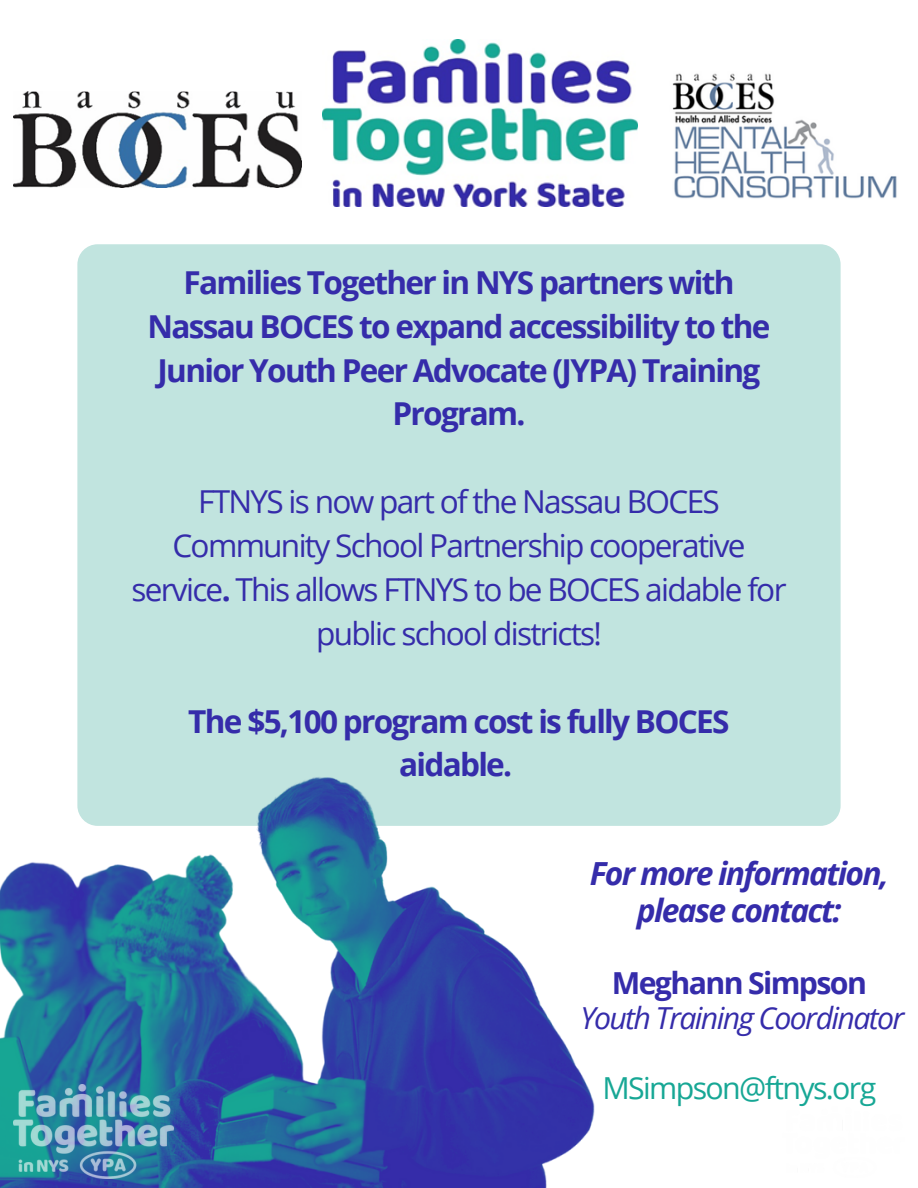
<style>
.page{position:relative;width:918px;height:1188px;background:#fff}
.page>*{position:absolute;margin:0;border:0;box-sizing:border-box;transform-origin:0 0}
.t1{font:italic 700 31.8px "Open Sans";letter-spacing:-.055em;color:#352caa}
.t2{font:700 31.65px/43.8px "Open Sans";letter-spacing:-.055em;color:#352caa;text-align:center}
.t3{font:31.65px/43.8px "Open Sans";letter-spacing:-.055em;color:#352caa;text-align:center}
.t4{font:italic 30.3px "Open Sans";letter-spacing:-.055em;color:#352caa}
.t5{font:30.3px "Open Sans";letter-spacing:-.055em;color:#17a795}
.t6{font:700 30.3px "Open Sans";letter-spacing:-.055em;color:#352caa}
.s1{font-weight:700}
</style>
<div class="page">
<div style="left:77px;top:244px;width:764px;height:582px;background:#c1e4df;border-radius:20px"></div>
<img style="left:0;top:741px;width:595px;height:447px">
<img style="left:13px;top:1085px;width:160px;height:93px">
<img style="left:13px;top:92px;width:288px;height:95px">
<img style="left:322px;top:40px;width:315px;height:166px">
<img style="left:672px;top:73px;width:225px;height:126px">
<p class="t2" style="left:147px;top:260px;width:625px">Families Together in NYS partners with Nassau BOCES to expand accessibility to the Junior Youth Peer Advocate (JYPA) Training Program.</p>
<p class="t3" style="left:131px;top:479px;width:657px">FTNYS is now part of the Nassau BOCES Community School Partnership cooperative service<span class="s1">.</span> This allows FTNYS to be BOCES aidable for public school districts!</p>
<p class="t2" style="left:188px;top:698px;width:543px">The $5,100 program cost is fully BOCES aidable.</p>
<p class="t1" style="left:590px;top:851px;width:300px">For more information,</p>
<p class="t1" style="left:637px;top:888px;width:206px">please contact:</p>
<p class="t6" style="left:612px;top:962px;width:257px">Meghann Simpson</p>
<p class="t4" style="left:581px;top:997px;width:325px">Youth Training Coordinator</p>
<p class="t5" style="left:602px;top:1067px;width:275px">MSimpson@ftnys.org</p>
</div>
